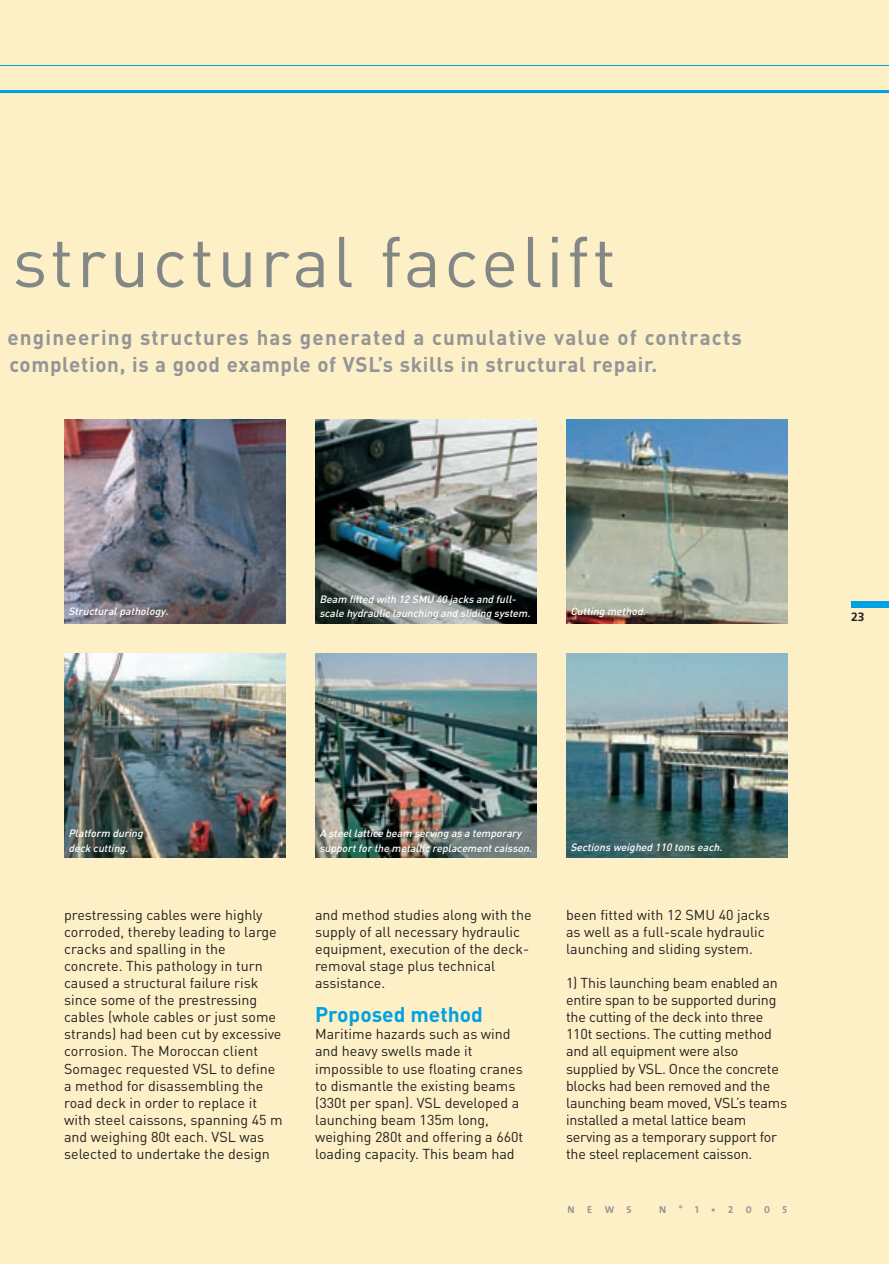
<style>
.page{position:relative;width:889px;height:1264px;background:#fff}
.page>*{position:absolute;margin:0;border:0;box-sizing:border-box;transform-origin:0 0}
.t1{font:70.5px "DIN";letter-spacing:.045em;color:#838886}
.t2{font:700 21px/27px "DIN";letter-spacing:.05em;color:#939598}
.t3{font:700 21px "DIN";color:#00a1e3}
.t4{font:14.25px/17.1px "DIN";color:#231f20}
.t5{font:700 12px "Frutiger";color:#231f20}
.t6{font:italic 500 10.5px/14.2px "DIN";color:#fff}
.t7{font:10.2px "The Sans Bold Caps";letter-spacing:1.235em;color:#939598}
</style>
<div class="page">
<img style="left:0;top:0;width:889px;height:1264px">
<h1 class="t1" style="left:12px;top:237px;width:605px">structural facelift</h1>
<h2 class="t2" style="left:7px;top:325px;width:736px">engineering structures has generated a cumulative value of contracts completion, is a good example of VSL’s skills in structural repair.</h2>
<p class="t6" style="left:68px;top:605px;width:104px">Structuralpathology.</p>
<p class="t6" style="left:319px;top:593px;width:214px">Beam fitted with 12 SMU 40 jacks and full&shy;scale hydraulic launching and sliding system.</p>
<p class="t6" style="left:570px;top:605px;width:79px">Cutting method.</p>
<p class="t5" style="left:851px;top:612px;width:15px">23</p>
<p class="t6" style="left:68px;top:827px;width:78px">Platform during deck cutting.</p>
<p class="t6" style="left:319px;top:827px;width:216px">A steellattice beam serving as a temporary supportfor the metallic replacementcaisson.</p>
<p class="t4" style="left:64px;top:907px;width:220px">prestressing cables were highly corroded, thereby leading to large cracks and spalling in the concrete. This pathology in turn caused a structural failure risk since some of the prestressing cables (whole cables or just some strands) had been cut by excessive corrosion. The Moroccan client<br>Somagec requested VSL to define a method for disassembling the road deck in order to replace it with steel caissons, spanning 45 m and weighing 80t each. VSL was selected to undertake the design</p>
<p class="t4" style="left:315px;top:907px;width:218px">and method studies along with the supply of all necessary hydraulic equipment, execution of the deck&shy;removal stage plus technical assistance.</p>
<h2 class="t3" style="left:315px;top:1007px;width:169px">Proposed method</h2>
<p class="t4" style="left:315px;top:1027px;width:210px">Maritime hazards such as wind and heavy swells made it impossible to use floating cranes to dismantle the existing beams (330t per span). VSL developed a launching beam 135m long, weighing 280t and offering a 660t loading capacity. This beam had</p>
<p class="t6" style="left:570px;top:841px;width:156px">Sections weighed 110 tons each.</p>
<p class="t4" style="left:566px;top:907px;width:205px">been fitted with 12 SMU 40 jacks as well as a full-scale hydraulic launching and sliding system.</p>
<p class="t4" style="left:566px;top:976px;width:223px">1) This launching beam enabled an entire span to be supported during the cutting of the deck into three<br>110t sections. The cutting method and all equipment were also supplied by VSL. Once the concrete blocks had been removed and the launching beam moved, VSL’s teams installed a metal lattice beam serving as a temporary support for the steel replacement caisson.</p>
<p class="t7" style="left:567px;top:1203px;width:9px">N</p>
<p class="t7" style="left:587px;top:1203px;width:46px">EWS</p>
<p class="t7" style="left:659px;top:1203px;width:130px">N°1•2005</p>
</div>
